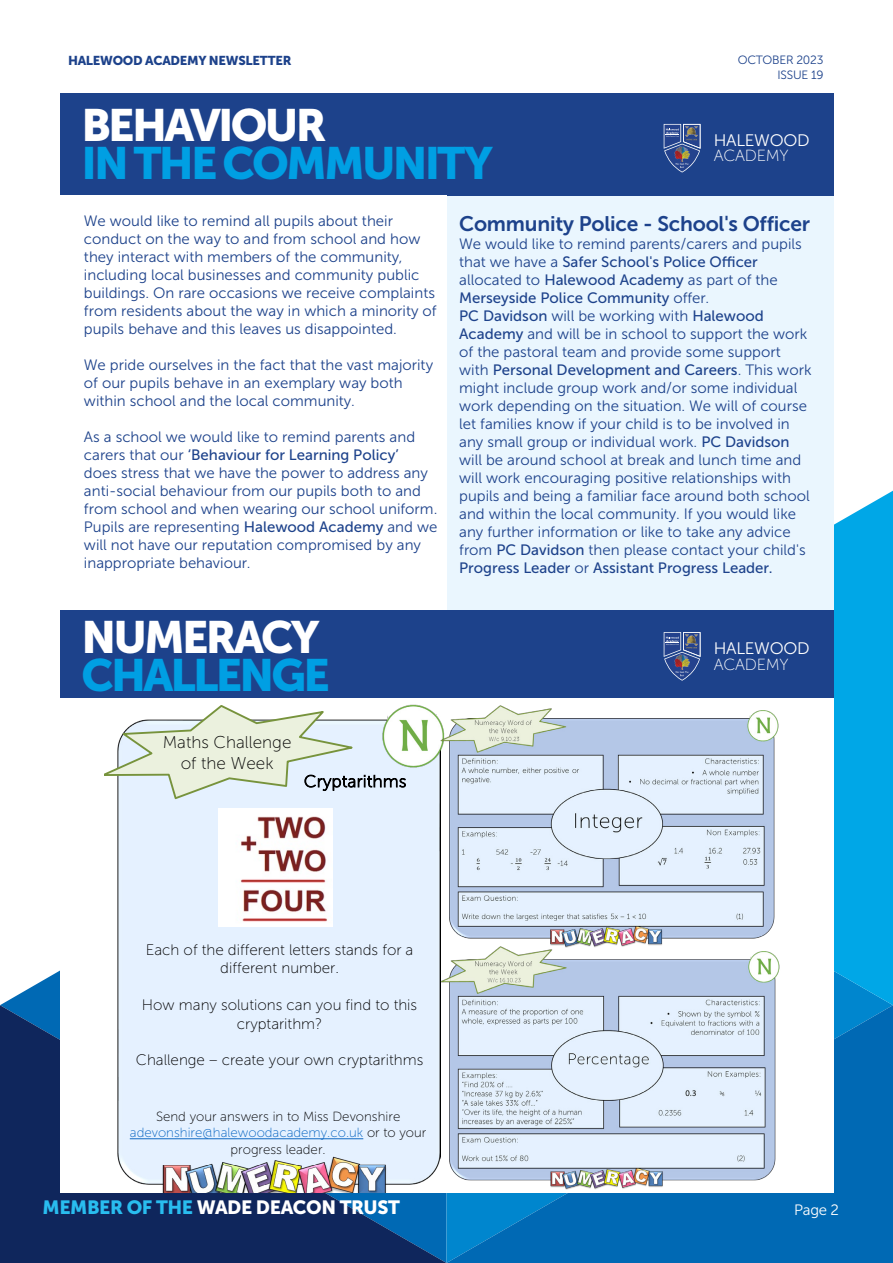
<style>
.page{position:relative;width:893px;height:1263px;background:#fff}
.page>*{position:absolute;margin:0;border:0;box-sizing:border-box;transform-origin:0 0}
.t1{font:45px "Museo Sans 900";letter-spacing:-.06em;color:#009fe3}
.t2{font:45px "Museo Sans 900";letter-spacing:-.06em;color:#fff}
.t3{font:21px "Museo Sans 700";letter-spacing:-.01em;color:#1d428b}
.t4{font:19.05px "Museo Sans 900";letter-spacing:-.02em;color:#fff}
.t5{font:17.1px/21px "Museo Sans 100";color:#000;text-align:center}
.t6{font:16.8px "Museo Sans 100";letter-spacing:.02em;color:#000}
.t7{font:16.65px "Museo Sans 300";letter-spacing:-.02em;color:#fff}
.t8{font:16.05px "Museo Sans 100";letter-spacing:-.02em;color:#fff}
.t9{font:15.15px/18px "Museo Sans 100";color:#000;text-align:center}
.t10{font:15px/18px "Museo Sans 300";color:#1d428b}
.t11{font:15px/18px "Museo Sans 500";color:#1d428b}
.t12{font:15px "Museo Sans 300";color:#fff}
.t13{font:13.35px/16.2px "Museo Sans 100";color:#000;text-align:center}
.t14{font:12.75px "Museo Sans 900";letter-spacing:-.02em;color:#1d428b}
.t15{font:12px/14.4px "Museo Sans 300";letter-spacing:-.02em;color:#1d428b;text-align:right}
.s1{font-family:"Museo Sans 300"}
.s2{font-family:"Museo Sans 500"}
.s3{color:#0563c1}
.s4{color:#29bdef}
</style>
<div class="page">
<svg style="left:0;top:970px;width:60px;height:35px"></svg>
<svg style="left:0;top:1005px;width:446px;height:258px;background:#0d2e66"></svg>
<svg style="left:446px;top:1005px;width:447px;height:258px;background:#0b73ba"></svg>
<svg style="left:833px;top:491px;width:60px;height:514px;background:#0ba9e7"></svg>
<div style="left:60px;top:94px;width:773px;height:1064px;background:#eaf6fe"></div>
<div style="left:60px;top:94px;width:773px;height:102px;background:#1d428b"></div>
<svg style="left:664px;top:124px;width:36px;height:49px"></svg>
<img style="left:675px;top:147px;width:14px;height:15px">
<div style="left:43px;top:196px;width:403px;height:430px;background:#fff"></div>
<div style="left:60px;top:626px;width:773px;height:567px;background:#fff"></div>
<div style="left:118px;top:719px;width:322px;height:465px;background:#e5f1ff"></div>
<img style="left:160px;top:1155px;width:231px;height:38px">
<img style="left:380px;top:704px;width:60px;height:67px">
<svg style="left:130px;top:1138px;width:233px;height:1px"></svg>
<svg style="left:104px;top:705px;width:257px;height:96px"></svg>
<img style="left:440px;top:705px;width:339px;height:241px">
<img style="left:219px;top:809px;width:113px;height:117px">
<img style="left:440px;top:946px;width:340px;height:244px">
<div style="left:60px;top:611px;width:773px;height:87px;background:#1d428b"></div>
<svg style="left:664px;top:632px;width:36px;height:49px"></svg>
<img style="left:675px;top:655px;width:14px;height:15px">
<p class="t14" style="left:68px;top:53px;width:225px">HALEWOOD ACADEMY NEWSLETTER</p>
<h1 class="t2" style="left:81px;top:99px;width:247px">BEHAVIOUR</h1>
<h1 class="t1" style="left:81px;top:138px;width:413px">IN THE COMMUNITY</h1>
<p class="t15" style="left:738px;top:53px;width:87px">OCTOBER 2023<br>ISSUE 19</p>
<p class="t7" style="left:714px;top:131px;width:97px">HALEWOOD</p>
<p class="t8" style="left:714px;top:147px;width:76px">ACADEMY</p>
<p class="t10" style="left:84px;top:212px;width:354px">We would like to remind all pupils about their conduct on the way to and from school and how they interact with members of the community, including local businesses and community public buildings. On rare occasions we receive complaints from residents about the way in which a minority of pupils behave and this leaves us disappointed.</p>
<p class="t10" style="left:84px;top:356px;width:351px">We pride ourselves in the fact that the vast majority of our pupils behave in an exemplary way both within school and the local community.</p>
<p class="t10" style="left:84px;top:428px;width:333px">As a school we would like to remind parents and</p>
<p class="t11" style="left:84px;top:446px;width:316px"><span class="s1">carers that our</span> ‘Behaviour for Learning Policy’</p>
<p class="t10" style="left:84px;top:464px;width:355px">does stress that we have the power to address any anti-social behaviour from our pupils both to and from school and when wearing our school uniform.<br>Pupils are representing <span class="s2">Halewood Academy</span> and we will not have our reputation compromised by any inappropriate behaviour.</p>
<h1 class="t2" style="left:81px;top:611px;width:240px">NUMERACY</h1>
<h1 class="t1" style="left:81px;top:650px;width:250px">CHALLENGE</h1>
<p class="t5" style="left:163px;top:732px;width:130px">Maths Challenge of the Week</p>
<p class="t6" style="left:304px;top:772px;width:104px">Cryptarithms</p>
<h2 class="t3" style="left:459px;top:212px;width:352px">Community Police - School's Officer</h2>
<p class="t10" style="left:459px;top:235px;width:344px">We would like to remind parents/carers and pupils</p>
<p class="t11" style="left:459px;top:253px;width:300px"><span class="s1">that we have a</span> Safer School's Police Officer</p>
<p class="t10" style="left:459px;top:271px;width:320px">allocated to <span class="s2">Halewood Academy</span> as part of the</p>
<p class="t11" style="left:459px;top:289px;width:306px">Merseyside Police Community <span class="s1">offer.<br></span>PC Davidson <span class="s1">will be working with</span> Halewood</p>
<p class="t10" style="left:459px;top:325px;width:350px"><span class="s2">Academy</span> and will be in school to support the work of the pastoral team and provide some support</p>
<p class="t11" style="left:459px;top:361px;width:354px"><span class="s1">with</span> Personal Development and Careers<span class="s1">. This work</span></p>
<p class="t10" style="left:459px;top:379px;width:352px">might include group work and/or some individual work depending on the situation. We will of course let families know if your child is to be involved in any small group or individual work. <span class="s2">PC Davidson </span>will be around school at break and lunch time and will work encouraging positive relationships with pupils and being a familiar face around both school and within the local community. If you would like any further information or like to take any advice from <span class="s2">PC Davidson</span> then please contact your child's</p>
<p class="t11" style="left:459px;top:559px;width:315px">Progress Leader <span class="s1">or</span> Assistant Progress Leader.</p>
<p class="t7" style="left:714px;top:639px;width:97px">HALEWOOD</p>
<p class="t8" style="left:714px;top:655px;width:76px">ACADEMY</p>
<p class="t9" style="left:146px;top:941px;width:269px">Each of the different letters stands for a different number.</p>
<p class="t9" style="left:142px;top:996px;width:277px">How many solutions can you find to this cryptarithm?</p>
<p class="t9" style="left:136px;top:1050px;width:289px">Challenge – create your own cryptarithms</p>
<p class="t13" style="left:130px;top:1109px;width:298px">Send your answers in to Miss Devonshire <span class="s3">adevonshire@halewoodacademy.co.uk</span> or to your progress leader.</p>
<p class="t4" style="left:43px;top:1196px;width:359px"><span class="s4">MEMBER OF THE</span> WADE DEACON TRUST</p>
<p class="t12" style="left:794px;top:1201px;width:46px">Page 2</p>
</div>
